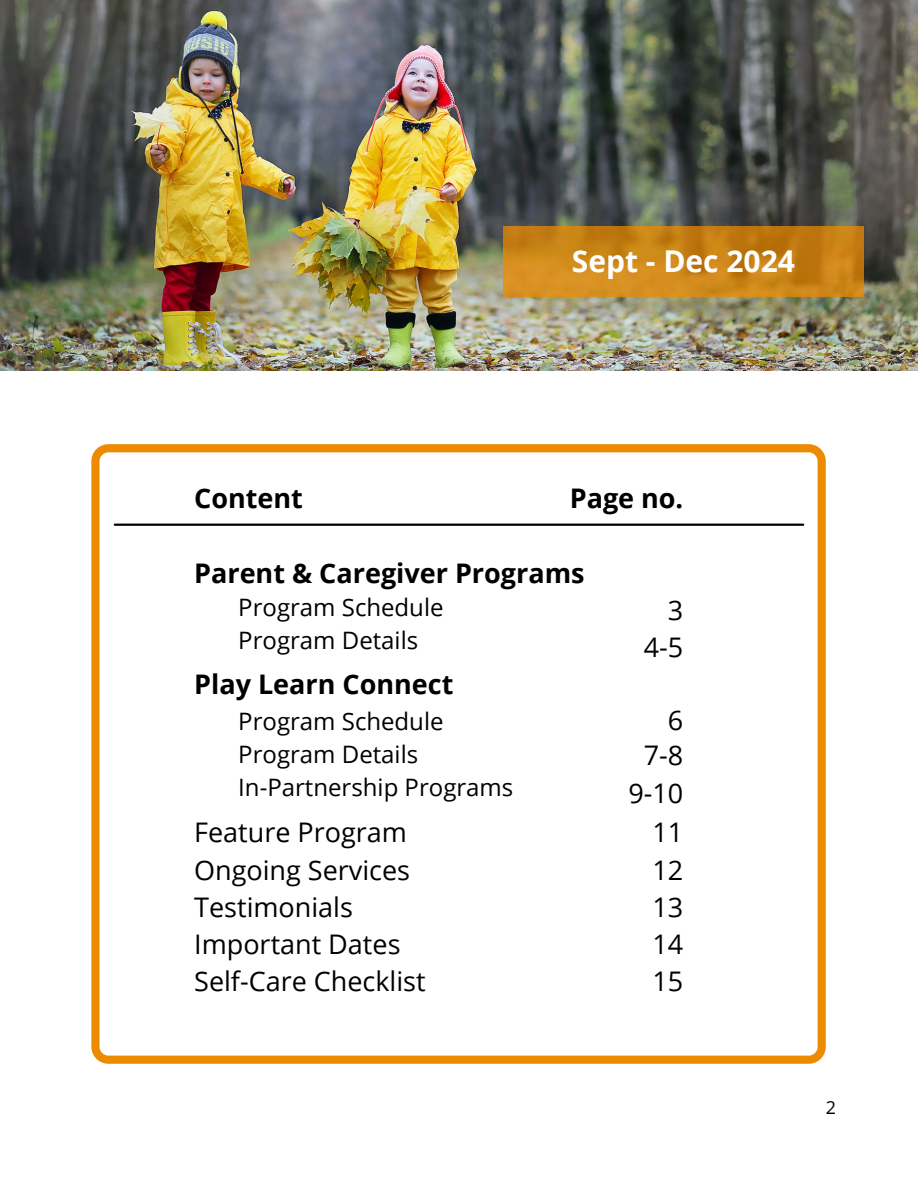
<style>
.page{position:relative;width:918px;height:1188px;background:#fff}
.page>*{position:absolute;margin:0;border:0;box-sizing:border-box;transform-origin:0 0}
.t1{font:700 30px "Open Sans";color:#fff}
.t2{font:27px/37.5px "Open Sans";color:#000;text-align:right}
.t3{font:700 27px "Open Sans";color:#000}
.t4{font:24px "Open Sans";color:#000}
.t5{font:18px "Open Sans";color:#000}
</style>
<div class="page">
<img style="left:0;top:0;width:918px;height:370px">
<svg style="left:91px;top:444px;width:735px;height:620px"></svg>
<hr style="left:115px;top:524px;width:688px;height:2px;background:#000">
<svg style="left:503px;top:226px;width:361px;height:71px;background:#ca8317"></svg>
<p class="t1" style="left:572px;top:240px;width:225px">Sept - Dec 2024</p>
<p class="t3" style="left:194px;top:479px;width:110px">Content</p>
<h2 class="t3" style="left:570px;top:479px;width:115px">Page no.</h2>
<h4 class="t3" style="left:194px;top:554px;width:392px">Parent &amp; Caregiver Programs</h4>
<p class="t4" style="left:238px;top:591px;width:207px">Program Schedule</p>
<p class="t4" style="left:238px;top:623px;width:181px">Program Details</p>
<p class="t3" style="left:194px;top:665px;width:261px">Play Learn Connect</p>
<p class="t4" style="left:238px;top:705px;width:207px">Program Schedule</p>
<h3 class="t4" style="left:238px;top:737px;width:181px">Program Details</h3>
<h4 class="t4" style="left:238px;top:770px;width:277px">In-Partnership Programs</h4>
<p class="t2" style="left:194px;top:813px;width:214px">Feature Program</p>
<p class="t2" style="left:194px;top:851px;width:233px;text-align:left">Ongoing Services<br>Testimonials<br>Important Dates<br>Self-Care Checklist</p>
<p class="t2" style="left:644px;top:591px;width:41px">3<br>4-5</p>
<h3 class="t2" style="left:644px;top:702px;width:41px;line-height:34.8px">6<br>7-8</h3>
<h3 class="t2" style="left:653px;top:774px;width:32px;text-align:justify;text-indent:-24px">9-10<br>11<br>12<br>13<br>14<br>15</h3>
<h4 class="t5" style="left:826px;top:1094px;width:12px">2</h4>
</div>
